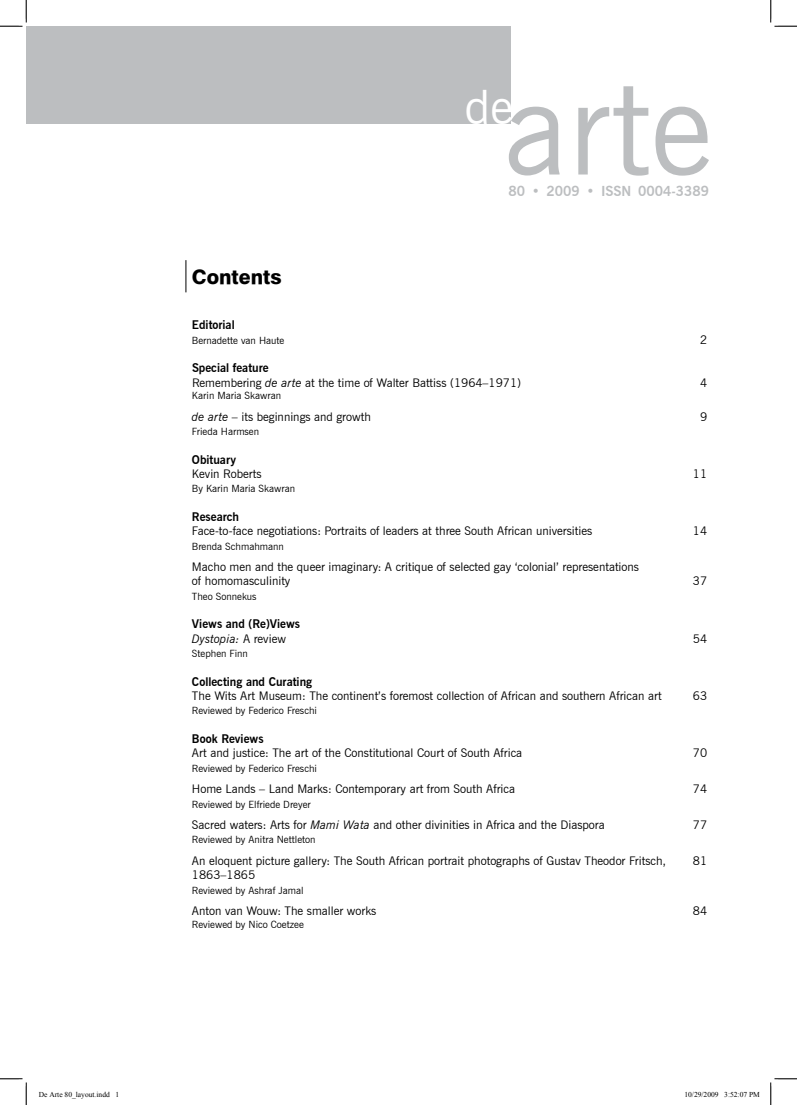
<style>
.page{position:relative;width:797px;height:1105px;background:#fff}
.page>*{position:absolute;margin:0;border:0;box-sizing:border-box;transform-origin:0 0}
.t1{font:127.5px "News Gothic BT";color:#bcbec0}
.t2{font:47.5px "News Gothic BT";color:#fff}
.t3{font:800 20px "Halvett";color:#000}
.t4{font:700 13.75px "News Gothic BT";color:#bcbec0}
.t5{font:11.88px/14.4px "News Gothic BT";color:#000}
.t6{font:700 11.88px/14.4px "News Gothic BT";color:#000}
.t7{font:10px "News Gothic BT";color:#000}
.t8{font:7.5px "Times New Roman";color:#000}
.s1{font-weight:700}
.s2{font-style:italic}
.s3{font-weight:400;font-style:italic}
.s4{font-weight:400}
</style>
<div class="page">
<div style="left:26px;top:26px;width:485px;height:98px;background:#bcbec0"></div>
<hr style="left:186px;top:260px;width:1px;height:32px;background:#000">
<svg style="left:0;top:0;width:27px;height:27px"></svg>
<svg style="left:0;top:1078px;width:27px;height:27px"></svg>
<svg style="left:770px;top:0;width:27px;height:27px"></svg>
<svg style="left:770px;top:1078px;width:27px;height:27px"></svg>
<h1 class="t1" style="left:503px;top:52px;width:210px">arte</h1>
<p class="t4" style="left:508px;top:183px;width:202px">80 • 2009 • ISSN 0004-3389</p>
<h2 class="t2" style="left:465px;top:78px;width:50px">de</h2>
<h3 class="t3" style="left:192px;top:265px;width:91px">Contents</h3>
<p class="t6" style="left:192px;top:318px;width:44px">Editorial</p>
<p class="t7" style="left:192px;top:334px;width:94px">Bernadette van Haute</p>
<p class="t5" style="left:700px;top:332px;width:9px">2</p>
<p class="t5" style="left:192px;top:361px;width:330px"><span class="s1">Special feature<br></span>Remembering <span class="s2">de arte</span> at the time of Walter Battiss (1964–1971)</p>
<p class="t5" style="left:700px;top:375px;width:9px">4</p>
<p class="t7" style="left:192px;top:390px;width:91px">Karin Maria Skawran</p>
<p class="t5" style="left:192px;top:409px;width:180px"><span class="s2">de arte</span> – its beginnings and growth</p>
<p class="t5" style="left:700px;top:409px;width:9px">9</p>
<p class="t7" style="left:192px;top:425px;width:69px">Frieda Harmsen</p>
<p class="t6" style="left:192px;top:452px;width:46px">Obituary</p>
<p class="t5" style="left:192px;top:466px;width:71px">Kevin Roberts</p>
<p class="t5" style="left:693px;top:466px;width:16px">11</p>
<p class="t7" style="left:192px;top:483px;width:105px">By Karin Maria Skawran</p>
<p class="t6" style="left:192px;top:509px;width:49px">Research</p>
<p class="t5" style="left:192px;top:524px;width:402px">Face-to-face negotiations: Portraits of leaders at three South African universities</p>
<p class="t5" style="left:693px;top:524px;width:16px">14</p>
<p class="t7" style="left:192px;top:540px;width:93px">Brenda Schmahmann</p>
<p class="t5" style="left:192px;top:560px;width:448px">Macho men and the queer imaginary: A critique of selected gay ‘colonial’ representations of homomasculinity</p>
<p class="t5" style="left:693px;top:574px;width:16px">37</p>
<p class="t7" style="left:192px;top:590px;width:66px">Theo Sonnekus</p>
<p class="t6" style="left:192px;top:617px;width:110px">Views and (Re)Views<br><span class="s3">Dystopia:</span> <span class="s4">A review</span></p>
<p class="t5" style="left:693px;top:631px;width:16px">54</p>
<p class="t7" style="left:192px;top:647px;width:57px">Stephen Finn</p>
<p class="t6" style="left:192px;top:674px;width:122px">Collecting and Curating</p>
<p class="t5" style="left:192px;top:688px;width:471px">The Wits Art Museum: The continent’s foremost collection of African and southern African art</p>
<p class="t5" style="left:693px;top:688px;width:16px">63</p>
<p class="t7" style="left:192px;top:705px;width:126px">Reviewed by Federico Freschi</p>
<p class="t6" style="left:192px;top:731px;width:73px">Book Reviews</p>
<p class="t5" style="left:192px;top:746px;width:332px">Art and justice: The art of the Constitutional Court of South Africa</p>
<p class="t5" style="left:693px;top:746px;width:16px">70</p>
<p class="t7" style="left:192px;top:762px;width:126px">Reviewed by Federico Freschi</p>
<p class="t5" style="left:192px;top:782px;width:324px">Home Lands – Land Marks: Contemporary art from South Africa</p>
<p class="t5" style="left:693px;top:782px;width:16px">74</p>
<p class="t7" style="left:192px;top:798px;width:120px">Reviewed by Elfriede Dreyer</p>
<p class="t5" style="left:192px;top:817px;width:414px">Sacred waters: Arts for <span class="s2">Mami Wata</span> and other divinities in Africa and the Diaspora</p>
<p class="t5" style="left:693px;top:817px;width:16px">77</p>
<p class="t7" style="left:192px;top:834px;width:125px">Reviewed by Anitra Nettleton</p>
<p class="t5" style="left:192px;top:853px;width:475px">An eloquent picture gallery: The South African portrait photographs of Gustav Theodor Fritsch,</p>
<p class="t5" style="left:693px;top:853px;width:16px">81</p>
<p class="t5" style="left:192px;top:868px;width:65px">1863–1865</p>
<p class="t7" style="left:192px;top:884px;width:113px">Reviewed by Ashraf Jamal</p>
<p class="t5" style="left:192px;top:904px;width:186px">Anton van Wouw: The smaller works</p>
<p class="t5" style="left:693px;top:904px;width:16px">84</p>
<p class="t7" style="left:192px;top:918px;width:113px">Reviewed by Nico Coetzee</p>
<p class="t8" style="left:39px;top:1090px;width:82px">De Arte 80_layout.indd 1</p>
<p class="t8" style="left:684px;top:1090px;width:77px">10/29/2009 3:52:07 PM</p>
</div>
